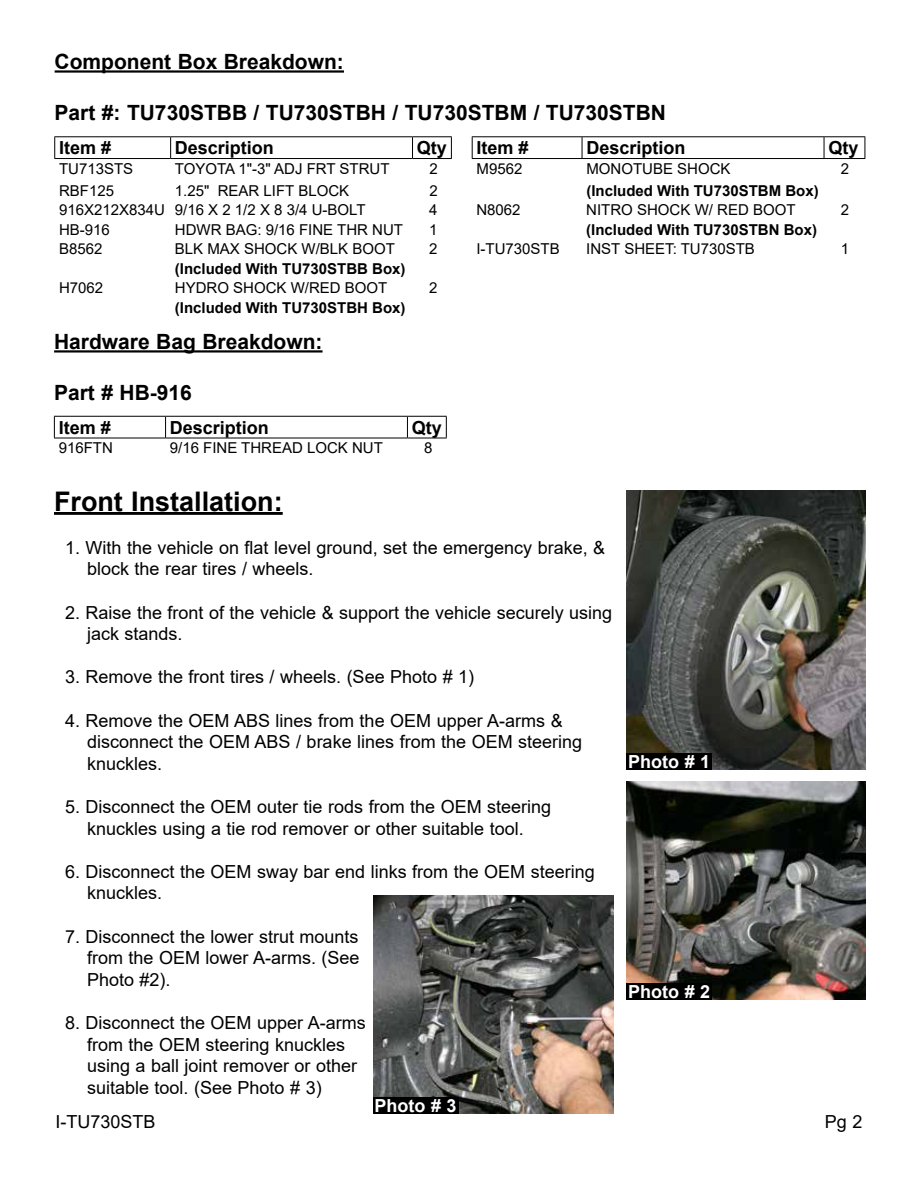
<style>
.page{position:relative;width:918px;height:1188px;background:#fff}
.page>*{position:absolute;margin:0;border:0;box-sizing:border-box;transform-origin:0 0}
.t1{font:700 27px "Arial";color:#000}
.t2{font:700 21px "Arial";color:#000}
.t3{font:18px/21.6px "Arial";color:#000}
.t4{font:700 18px "Arial";color:#000}
.t5{font:700 18px "Arial";color:#fff}
.t6{font:15px "Arial";color:#000}
.t7{font:700 15px "Arial";color:#000}
</style>
<div class="page">
<hr style="left:55px;top:70px;width:289px;height:3px;background:#000">
<hr style="left:54px;top:350px;width:269px;height:3px;background:#000">
<hr style="left:54px;top:416px;width:112px;height:1px;background:#000">
<svg style="left:54px;top:417px;width:1px;height:21px"></svg>
<hr style="left:166px;top:416px;width:241px;height:1px;background:#000">
<svg style="left:165px;top:417px;width:1px;height:21px"></svg>
<hr style="left:407px;top:416px;width:40px;height:1px;background:#000">
<svg style="left:407px;top:417px;width:1px;height:21px"></svg>
<svg style="left:446px;top:417px;width:1px;height:21px"></svg>
<hr style="left:54px;top:438px;width:112px;height:1px;background:#000">
<hr style="left:166px;top:438px;width:241px;height:1px;background:#000">
<hr style="left:407px;top:438px;width:40px;height:1px;background:#000">
<hr style="left:54px;top:136px;width:117px;height:1px;background:#000">
<svg style="left:54px;top:137px;width:1px;height:21px"></svg>
<hr style="left:171px;top:136px;width:242px;height:1px;background:#000">
<svg style="left:170px;top:137px;width:1px;height:21px"></svg>
<hr style="left:413px;top:136px;width:39px;height:1px;background:#000">
<svg style="left:412px;top:137px;width:1px;height:21px"></svg>
<svg style="left:451px;top:137px;width:1px;height:21px"></svg>
<hr style="left:54px;top:158px;width:117px;height:1px;background:#000">
<hr style="left:171px;top:158px;width:242px;height:1px;background:#000">
<hr style="left:413px;top:158px;width:39px;height:1px;background:#000">
<hr style="left:472px;top:136px;width:110px;height:1px;background:#000">
<svg style="left:472px;top:137px;width:1px;height:21px"></svg>
<hr style="left:582px;top:136px;width:242px;height:1px;background:#000">
<svg style="left:582px;top:137px;width:1px;height:21px"></svg>
<hr style="left:824px;top:136px;width:41px;height:1px;background:#000">
<svg style="left:824px;top:137px;width:1px;height:21px"></svg>
<svg style="left:865px;top:137px;width:1px;height:21px"></svg>
<hr style="left:472px;top:158px;width:110px;height:1px;background:#000">
<hr style="left:582px;top:158px;width:242px;height:1px;background:#000">
<hr style="left:824px;top:158px;width:41px;height:1px;background:#000">
<hr style="left:54px;top:512px;width:229px;height:3px;background:#000">
<img style="left:373px;top:895px;width:240px;height:218px">
<img style="left:627px;top:491px;width:238px;height:279px">
<div style="left:373px;top:1097px;width:85px;height:16px;background:#000"></div>
<div style="left:627px;top:754px;width:85px;height:16px;background:#000"></div>
<img style="left:627px;top:782px;width:238px;height:218px">
<div style="left:627px;top:984px;width:85px;height:16px;background:#000"></div>
<p class="t2" style="left:55px;top:47px;width:291px">Component Box Breakdown:</p>
<p class="t2" style="left:55px;top:98px;width:613px">Part #: TU730STBB / TU730STBH / TU730STBM / TU730STBN</p>
<p class="t4" style="left:59px;top:135px;width:54px">Item #</p>
<p class="t4" style="left:175px;top:135px;width:101px">Description</p>
<p class="t4" style="left:417px;top:135px;width:32px">Qty</p>
<p class="t4" style="left:477px;top:135px;width:54px">Item #</p>
<p class="t4" style="left:586px;top:135px;width:101px">Description</p>
<p class="t4" style="left:828px;top:135px;width:32px">Qty</p>
<p class="t6" style="left:59px;top:158px;width:76px">TU713STS</p>
<p class="t6" style="left:175px;top:158px;width:216px">TOYOTA 1"-3" ADJ FRT STRUT</p>
<p class="t6" style="left:429px;top:158px;width:10px">2</p>
<p class="t6" style="left:477px;top:158px;width:47px">M9562</p>
<p class="t6" style="left:586px;top:158px;width:146px">MONOTUBE SHOCK</p>
<p class="t6" style="left:841px;top:158px;width:10px">2</p>
<p class="t6" style="left:59px;top:180px;width:57px">RBF125</p>
<p class="t6" style="left:175px;top:180px;width:176px">1.25" REAR LIFT BLOCK</p>
<p class="t6" style="left:429px;top:180px;width:10px">2</p>
<p class="t7" style="left:586px;top:180px;width:234px">(Included With TU730STBM Box)</p>
<p class="t6" style="left:59px;top:199px;width:308px">916X212X834U 9/16 X 2 1/2 X 8 3/4 U-BOLT</p>
<p class="t6" style="left:429px;top:199px;width:10px">4</p>
<p class="t6" style="left:476px;top:199px;width:46px">N8062</p>
<p class="t6" style="left:586px;top:199px;width:211px">NITRO SHOCK W/ RED BOOT</p>
<p class="t6" style="left:841px;top:199px;width:10px">2</p>
<p class="t6" style="left:59px;top:219px;width:52px">HB-916</p>
<p class="t6" style="left:175px;top:219px;width:230px">HDWR BAG: 9/16 FINE THR NUT</p>
<p class="t6" style="left:429px;top:219px;width:10px">1</p>
<p class="t7" style="left:586px;top:219px;width:232px">(Included With TU730STBN Box)</p>
<p class="t6" style="left:59px;top:239px;width:45px">B8562</p>
<p class="t6" style="left:175px;top:239px;width:222px">BLK MAX SHOCK W/BLK BOOT</p>
<p class="t6" style="left:429px;top:239px;width:10px">2</p>
<p class="t6" style="left:476px;top:239px;width:85px">I-TU730STB</p>
<p class="t6" style="left:586px;top:239px;width:170px">INST SHEET: TU730STB</p>
<p class="t6" style="left:841px;top:239px;width:10px">1</p>
<p class="t7" style="left:175px;top:258px;width:232px">(Included With TU730STBB Box)</p>
<p class="t6" style="left:59px;top:278px;width:46px">H7062</p>
<p class="t6" style="left:175px;top:278px;width:214px">HYDRO SHOCK W/RED BOOT</p>
<p class="t6" style="left:429px;top:278px;width:10px">2</p>
<p class="t7" style="left:175px;top:297px;width:232px">(Included With TU730STBH Box)</p>
<p class="t2" style="left:54px;top:327px;width:270px">Hardware Bag Breakdown:</p>
<p class="t2" style="left:54px;top:377px;width:139px">Part # HB-916</p>
<p class="t4" style="left:59px;top:415px;width:54px">Item #</p>
<p class="t4" style="left:170px;top:415px;width:101px">Description</p>
<p class="t4" style="left:412px;top:415px;width:32px">Qty</p>
<p class="t6" style="left:59px;top:438px;width:56px">916FTN</p>
<p class="t6" style="left:170px;top:438px;width:215px">9/16 FINE THREAD LOCK NUT</p>
<p class="t6" style="left:424px;top:438px;width:10px">8</p>
<h1 class="t1" style="left:54px;top:482px;width:230px">Front Installation:</h1>
<p class="t3" style="left:87px;top:537px;width:520px;text-indent:-22px">1. With the vehicle on flat level ground, set the emergency brake, &amp; block the rear tires / wheels.</p>
<p class="t3" style="left:87px;top:601px;width:527px;text-indent:-22px">2. Raise the front of the vehicle &amp; support the vehicle securely using jack stands.</p>
<p class="t3" style="left:65px;top:666px;width:411px">3. Remove the front tires / wheels. (See Photo # 1)</p>
<p class="t3" style="left:87px;top:709px;width:497px;text-indent:-22px">4. Remove the OEM ABS lines from the OEM upper A-arms &amp; disconnect the OEM ABS / brake lines from the OEM steering knuckles.</p>
<p class="t3" style="left:65px;top:796px;width:488px;text-align:center">5. Disconnect the OEM outer tie rods from the OEM steering knuckles using a tie rod remover or other suitable tool.</p>
<p class="t3" style="left:87px;top:861px;width:509px;text-indent:-22px">6. Disconnect the OEM sway bar end links from the OEM steering knuckles.</p>
<p class="t3" style="left:87px;top:925px;width:274px;text-align:justify;text-indent:-22px">7. Disconnect the lower strut mounts from the OEM lower A-arms. (See Photo #2).</p>
<p class="t3" style="left:87px;top:1012px;width:280px;text-indent:-22px">8. Disconnect the OEM upper A-arms from the OEM steering knuckles using a ball joint remover or other suitable tool. (See Photo # 3)</p>
<p class="t5" style="left:375px;top:1093px;width:84px">Photo # 3</p>
<p class="t5" style="left:628px;top:749px;width:84px">Photo # 1</p>
<p class="t5" style="left:628px;top:979px;width:84px">Photo # 2</p>
<p class="t3" style="left:56px;top:1111px;width:102px">I-TU730STB</p>
<p class="t3" style="left:825px;top:1111px;width:39px">Pg 2</p>
</div>
